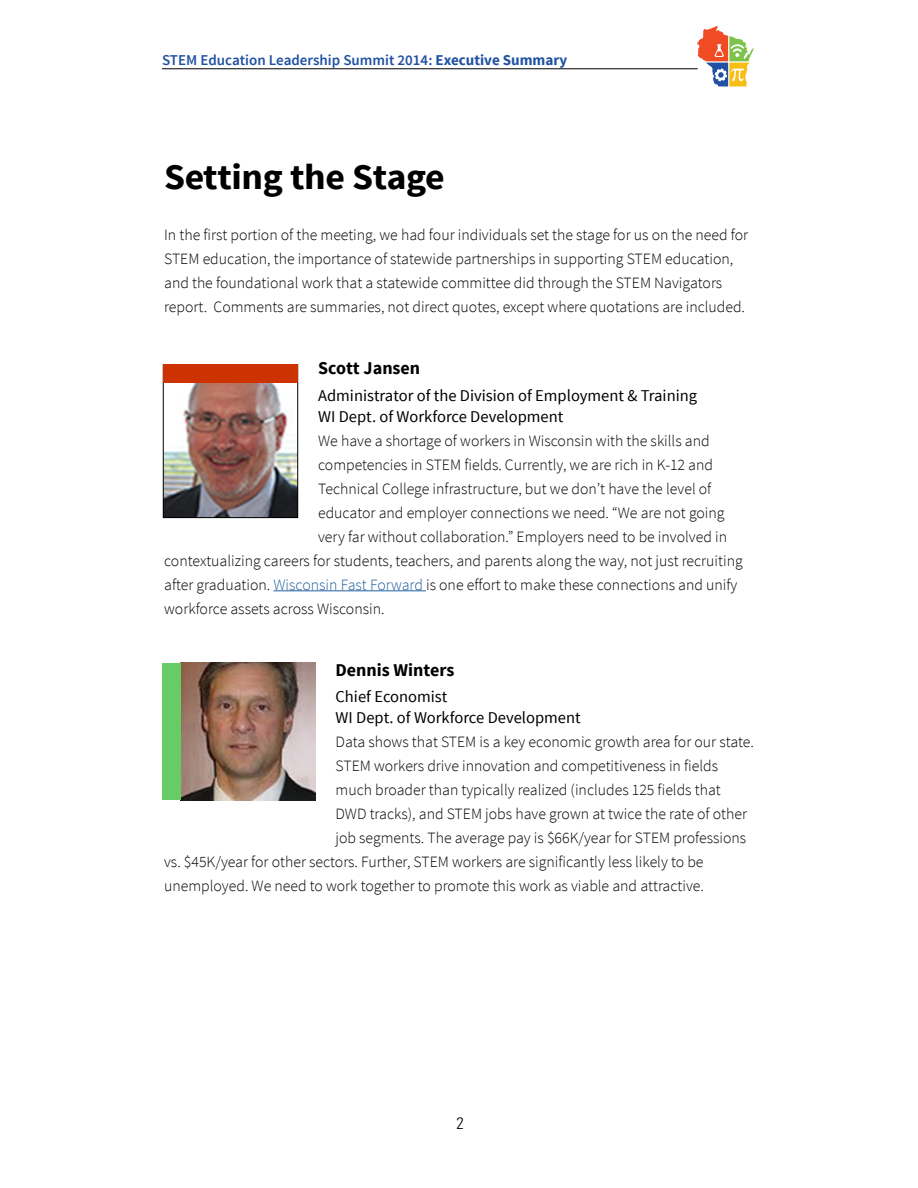
<style>
.page{position:relative;width:918px;height:1188px;background:#fff}
.page>*{position:absolute;margin:0;border:0;box-sizing:border-box;transform-origin:0 0}
.Heading{font:700 36px "Source Sans Pro";letter-spacing:-.01em;color:#000;scale:1.05 1}
.name{font:700 18px "Source Sans Pro";color:#000}
.t1{font:16.5px/21px "Source Sans Pro";color:#000}
.Running_Foot{font:300 condensed 16.5px "Univers";color:#000}
.body_text{font:300 15.75px/24px "Source Sans Pro";color:#000}
.t2{font:600 15px "Source Sans Pro";color:#2051a3}
.s1{font-weight:700}
.s2{color:#215e9e}
</style>
<div class="page">
<svg style="left:697px;top:26px;width:57px;height:60px"></svg>
<hr style="left:162px;top:69px;width:536px;height:1px;background:#000">
<hr style="left:273px;top:590px;width:153px;height:1px;background:#215e9e">
<img style="left:165px;top:383px;width:131px;height:133px">
<div style="left:163px;top:365px;width:135px;height:153px;border:1px solid #000"></div>
<div style="left:163px;top:365px;width:135px;height:18px;background:#c30"></div>
<img style="left:181px;top:663px;width:134px;height:137px">
<div style="left:162px;top:663px;width:18px;height:137px;background:#6c6"></div>
<p class="t2" style="left:162px;top:50px;width:407px">STEM Education Leadership Summit 2014: <span class="s1">Executive Summary</span></p>
<p class="Heading" style="left:164px;top:154px;width:269px">Setting the Stage</p>
<p class="body_text" style="left:164px;top:223px;width:586px">In the first portion of the meeting, we had four individuals set the stage for us on the need for STEM education, the importance of statewide partnerships in supporting STEM education, and the foundational work that a statewide committee did through the STEM Navigators report. Comments are summaries, not direct quotes, except where quotations are included.</p>
<p class="name" style="left:318px;top:357px;width:104px">Scott Jansen</p>
<p class="t1" style="left:318px;top:385px;width:380px">Administrator of the Division of Employment &amp; Training<br>WI Dept. of Workforce Development</p>
<p class="body_text" style="left:318px;top:429px;width:393px">We have a shortage of workers in Wisconsin with the skills and</p>
<p class="body_text" style="left:318px;top:453px;width:396px">competencies in STEM fields. Currently, we are rich in K-12 and</p>
<p class="body_text" style="left:318px;top:477px;width:395px">Technical College infrastructure, but we don’t have the level of</p>
<p class="body_text" style="left:318px;top:501px;width:408px">educator and employer connections we need. “We are not going</p>
<p class="body_text" style="left:318px;top:525px;width:410px">very far without collaboration.” Employers need to be involved in</p>
<p class="body_text" style="left:164px;top:549px;width:580px">contextualizing careers for students, teachers, and parents along the way, not just recruiting</p>
<p class="body_text" style="left:164px;top:573px;width:575px">after graduation. <span class="s2">Wisconsin Fast Forward</span> is one effort to make these connections and unify</p>
<p class="body_text" style="left:164px;top:597px;width:222px">workforce assets across Wisconsin.</p>
<p class="name" style="left:336px;top:658px;width:120px">Dennis Winters</p>
<p class="t1" style="left:336px;top:687px;width:247px">Chief Economist<br>WI Dept. of Workforce Development</p>
<p class="body_text" style="left:336px;top:730px;width:420px">Data shows that STEM is a key economic growth area for our state.</p>
<p class="body_text" style="left:336px;top:754px;width:384px">STEM workers drive innovation and competitiveness in fields</p>
<p class="body_text" style="left:336px;top:778px;width:387px">much broader than typically realized (includes 125 fields that</p>
<p class="body_text" style="left:336px;top:802px;width:413px">DWD tracks), and STEM jobs have grown at twice the rate of other</p>
<p class="body_text" style="left:336px;top:826px;width:412px">job segments. The average pay is $66K/year for STEM professions</p>
<p class="body_text" style="left:164px;top:850px;width:541px">vs. $45K/year for other sectors. Further, STEM workers are significantly less likely to be</p>
<p class="body_text" style="left:164px;top:874px;width:541px">unemployed. We need to work together to promote this work as viable and attractive.</p>
<p class="Running_Foot" style="left:456px;top:1113px;width:9px">2</p>
</div>
